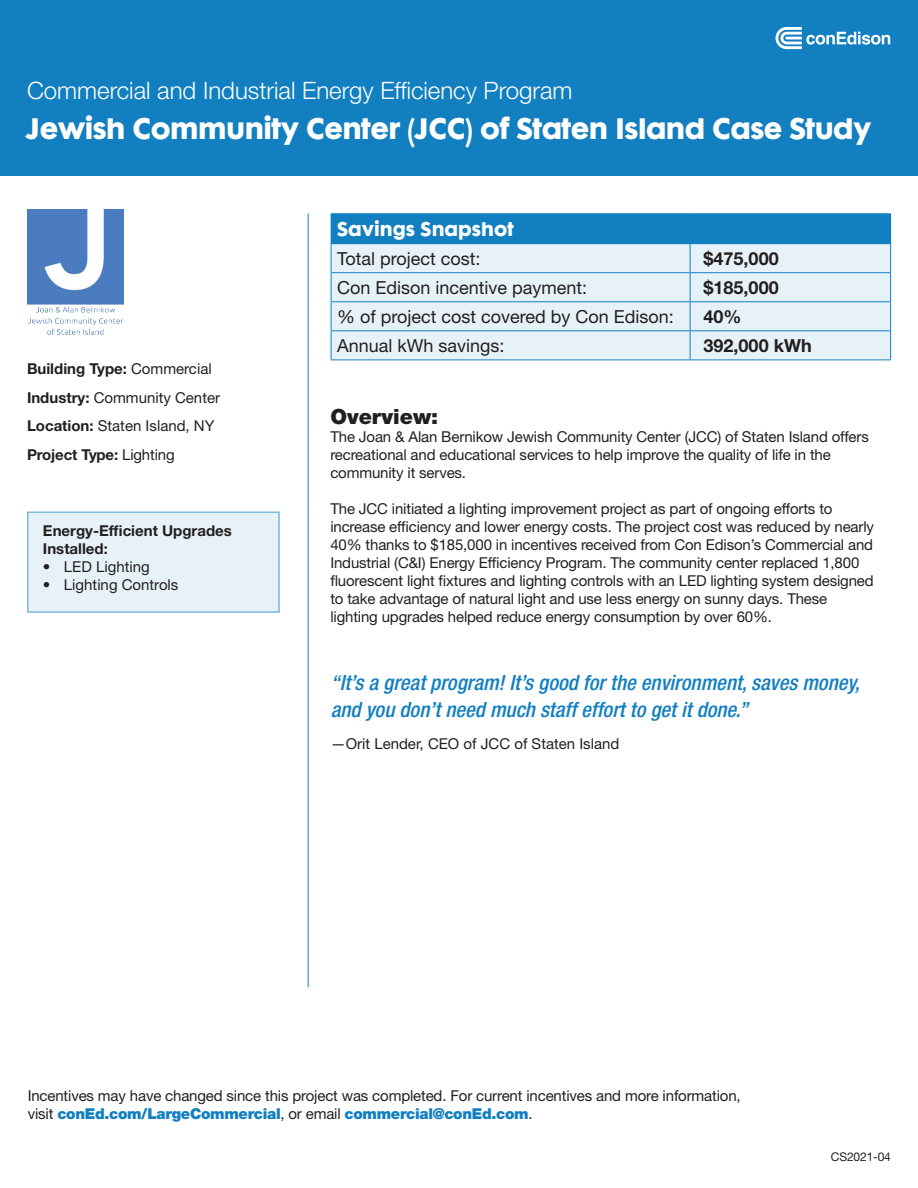
<style>
.page{position:relative;width:918px;height:1188px;background:#fff}
.page>*{position:absolute;margin:0;border:0;box-sizing:border-box;transform-origin:0 0}
.t1{font:27px "Cg Futura Maxi Bd";letter-spacing:-.02em;color:#fff}
.t2{font:300 24px "Helvetica Neue LT Std";color:#fff}
.t3{font:italic 500 condensed 21px/27px "Helvetica Neue LT Std";color:#127fc1}
.t4{font:900 21px "Helvetica Neue LT Std";color:#231f20}
.t5{font:18px "Helvetica Neue LT Std";color:#231f20}
.t6{font:700 18px "Helvetica Neue LT Std";color:#231f20}
.t7{font:18px "Cg Futura Maxi Bd";color:#fff}
.t8{font:15px/18px "Helvetica Neue LT Std";letter-spacing:-.01em;color:#231f20}
.t9{font:700 15px/18px "Helvetica Neue LT Std";color:#231f20}
.t10{font:12px "Helvetica Neue LT Std";letter-spacing:-.01em;color:#231f20}
.s1{font-weight:700}
.s2{font-weight:900;color:#127fc1}
</style>
<div class="page">
<div style="left:332px;top:213px;width:558px;height:146px;background:#e7f2f8"></div>
<div style="left:0;top:0;width:918px;height:176px;background:#127fc1"></div>
<hr style="left:308px;top:213px;width:1px;height:774px;background:#127fc1">
<div style="left:331px;top:214px;width:560px;height:30px;background:#127fc1"></div>
<hr style="left:331px;top:213px;width:359px;height:1px;background:#127fc1">
<hr style="left:690px;top:213px;width:201px;height:1px;background:#127fc1">
<hr style="left:331px;top:272px;width:359px;height:1px;background:#127fc1">
<hr style="left:331px;top:301px;width:359px;height:1px;background:#127fc1">
<hr style="left:690px;top:330px;width:200px;height:1px;background:#127fc1">
<hr style="left:690px;top:272px;width:200px;height:1px;background:#127fc1">
<svg style="left:890px;top:244px;width:1px;height:115px"></svg>
<hr style="left:690px;top:301px;width:200px;height:1px;background:#127fc1">
<hr style="left:690px;top:359px;width:201px;height:1px;background:#127fc1">
<svg style="left:331px;top:244px;width:1px;height:115px"></svg>
<hr style="left:331px;top:330px;width:359px;height:1px;background:#127fc1">
<svg style="left:690px;top:244px;width:1px;height:115px"></svg>
<hr style="left:331px;top:359px;width:359px;height:1px;background:#127fc1">
<svg style="left:776px;top:27px;width:114px;height:22px"></svg>
<div style="left:28px;top:512px;width:252px;height:101px;background:#e7f2f8"></div>
<img style="left:28px;top:209px;width:95px;height:126px">
<h2 class="t2" style="left:27px;top:76px;width:547px">Commercial and Industrial Energy Efficiency Program</h2>
<h1 class="t1" style="left:26px;top:111px;width:847px">Jewish Community Center (JCC) of Staten Island Case Study</h1>
<p class="t8" style="left:27px;top:355px;width:195px;line-height:28.5px"><span class="s1">Building Type:</span> Commercial<br><span class="s1">Industry:</span> Community Center<br><span class="s1">Location:</span> Staten Island, NY<br><span class="s1">Project Type:</span> Lighting</p>
<p class="t9" style="left:43px;top:521px;width:190px">Energy-Efficient Upgrades<br>Installed:</p>
<p class="t8" style="left:43px;top:557px;width:108px"><span class="s1">•</span> LED Lighting</p>
<p class="t8" style="left:43px;top:575px;width:137px">• Lighting Controls</p>
<p class="t7" style="left:337px;top:217px;width:178px">Savings Snapshot</p>
<p class="t5" style="left:337px;top:247px;width:145px">Total project cost:</p>
<p class="t6" style="left:704px;top:247px;width:77px">$475,000</p>
<p class="t5" style="left:337px;top:277px;width:252px">Con Edison incentive payment:</p>
<p class="t6" style="left:704px;top:276px;width:77px">$185,000</p>
<p class="t5" style="left:337px;top:306px;width:338px">% of project cost covered by Con Edison:</p>
<p class="t6" style="left:704px;top:305px;width:40px">40%</p>
<p class="t5" style="left:337px;top:335px;width:169px">Annual kWh savings:</p>
<p class="t6" style="left:704px;top:334px;width:110px">392,000 kWh</p>
<h3 class="t4" style="left:330px;top:404px;width:109px">Overview:</h3>
<p class="t8" style="left:330px;top:427px;width:540px">The Joan &amp; Alan Bernikow Jewish Community Center (JCC) of Staten Island offers recreational and educational services to help improve the quality of life in the community it serves.</p>
<p class="t8" style="left:330px;top:499px;width:545px">The JCC initiated a lighting improvement project as part of ongoing efforts to increase efficiency and lower energy costs. The project cost was reduced by nearly 40% thanks to $185,000 in incentives received from Con Edison’s Commercial and Industrial (C&amp;I) Energy Efficiency Program. The community center replaced 1,800 fluorescent light fixtures and lighting controls with an LED lighting system designed to take advantage of natural light and use less energy on sunny days. These lighting upgrades helped reduce energy consumption by over 60%.</p>
<h3 class="t3" style="left:331px;top:670px;width:531px">“It’s a great program! It’s good for the environment, saves money, and you don’t need much staff effort to get it done.”</h3>
<p class="t8" style="left:331px;top:734px;width:290px">—Orit Lender, CEO of JCC of Staten Island</p>
<p class="t8" style="left:28px;top:1086px;width:715px">Incentives may have changed since this project was completed. For current incentives and more information, visit <span class="s2">conEd.com/LargeCommercial</span>, or email <span class="s2">commercial@conEd.com</span>.</p>
<p class="t10" style="left:831px;top:1150px;width:62px">CS2021-04</p>
</div>
